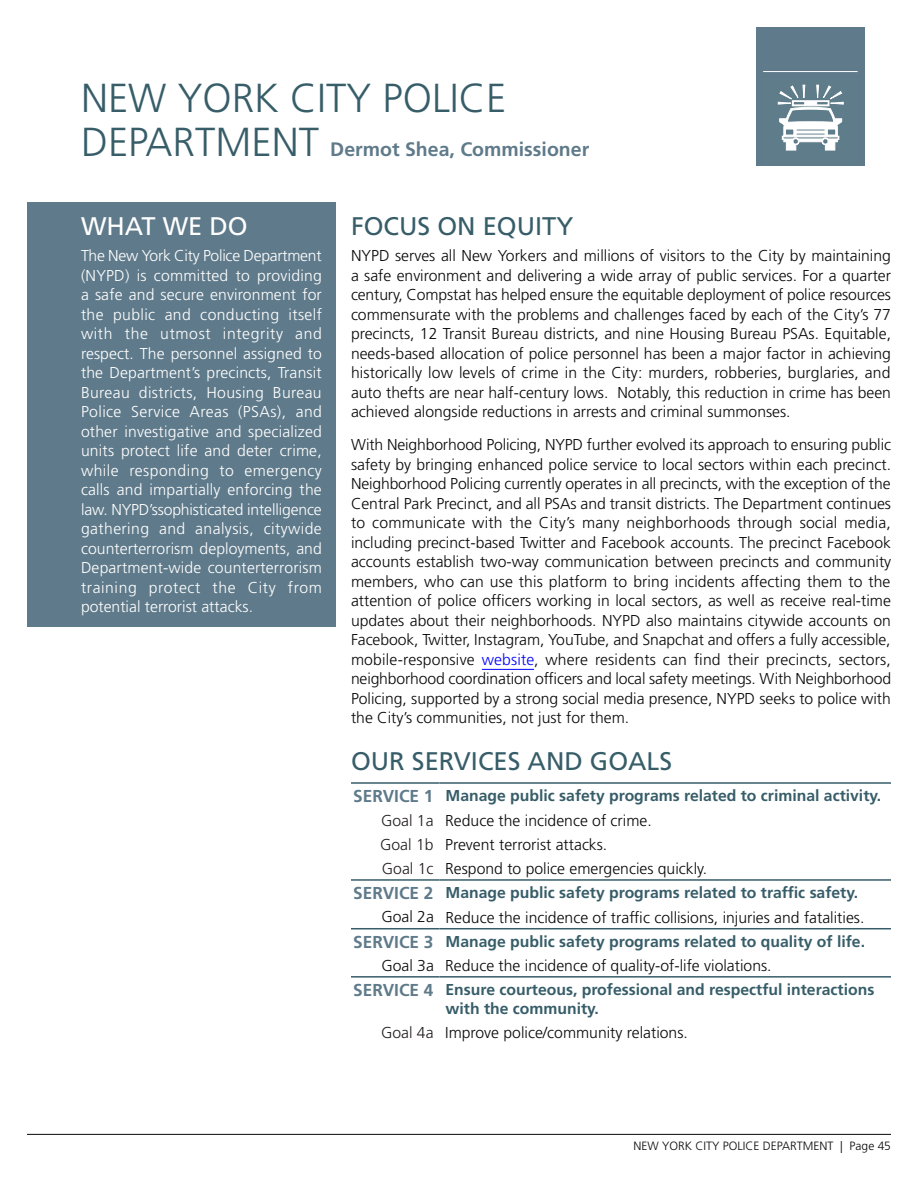
<style>
.page{position:relative;width:918px;height:1188px;background:#fff}
.page>*{position:absolute;margin:0;border:0;box-sizing:border-box;transform-origin:0 0}
.t1{font:300 40.5px "Frutiger LT Std";color:#375d69}
.Headings{font:25.5px "Frutiger LT Std";color:#375d69}
.Heading__What_We_Do{font:25.5px "Frutiger LT Std";color:#fff}
.t2{font:700 19.5px "Frutiger LT Std";color:#5f7a8a}
.Service_Title__1st_p{font:700 17.25px "Frutiger LT Std";color:#5f7a8a}
.Paragraph_Text{font:300 15.75px/19.5px "Frutiger LT Std";color:#09090b;text-align:justify}
.Paragraph_Text__What{font:300 15.75px/19.5px "Frutiger LT Std";color:#fff;text-align:justify}
.Service_Text{font:700 15.75px/19.5px "Frutiger LT Std";color:#375d69}
.Goal_Title__1st_pg{font:300 15.75px "Frutiger LT Std";color:#231f20}
.Goal_Text{font:300 15.75px "Frutiger LT Std";color:#09090b}
.t3{font:300 12px "Frutiger LT Std";color:#09090b}
.s1{font-weight:300;font-size:40.5px;color:#375d69}
.s2{color:#00f}
</style>
<div class="page">
<hr style="left:27px;top:1134px;width:864px;height:1px;background:#09090b">
<div style="left:756px;top:27px;width:108px;height:139px;background:#5f7a8a"></div>
<svg style="left:777px;top:84px;width:67px;height:67px"></svg>
<hr style="left:763px;top:71px;width:95px;height:1px;background:#fff">
<div style="left:27px;top:202px;width:309px;height:424px;background:#5f7a8a"></div>
<hr style="left:482px;top:669px;width:52px;height:1px;background:#00f">
<hr style="left:440px;top:928px;width:451px;height:1px;background:#375d69">
<hr style="left:351px;top:879px;width:89px;height:2px;background:#375d69">
<hr style="left:351px;top:928px;width:89px;height:1px;background:#375d69">
<hr style="left:440px;top:976px;width:451px;height:2px;background:#375d69">
<hr style="left:351px;top:976px;width:89px;height:2px;background:#375d69">
<hr style="left:351px;top:782px;width:89px;height:2px;background:#375d69">
<hr style="left:440px;top:782px;width:451px;height:2px;background:#375d69">
<hr style="left:440px;top:879px;width:451px;height:2px;background:#375d69">
<h1 class="t1" style="left:81px;top:75px;width:427px">NEW YORK CITY POLICE</h1>
<p class="t2" style="left:81px;top:137px;width:510px"><span class="s1">DEPARTMENT</span> Dermot Shea, Commissioner</p>
<p class="Heading__What_We_Do" style="left:81px;top:211px;width:168px">WHAT WE DO</p>
<p class="Paragraph_Text__What" style="left:81px;top:246px;width:242px">The New York City Police Department (NYPD) is committed to providing a safe and secure environment for the public and conducting itself with the utmost integrity and respect. The personnel assigned to the Department’s precincts, Transit Bureau districts, Housing Bureau Police Service Areas (PSAs), and other investigative and specialized units protect life and deter crime, while responding to emergency calls and impartially enforcing the law. NYPD’ssophisticated intelligence gathering and analysis, citywide counterterrorism deployments, and Department-wide counterterrorism training protect the City from potential terrorist attacks.</p>
<p class="Headings" style="left:351px;top:211px;width:224px">FOCUS ON EQUITY</p>
<p class="Paragraph_Text" style="left:351px;top:246px;width:542px">NYPD serves all New Yorkers and millions of visitors to the City by maintaining a safe environment and delivering a wide array of public services. For a quarter century, Compstat has helped ensure the equitable deployment of police resources commensurate with the problems and challenges faced by each of the City’s 77 precincts, 12 Transit Bureau districts, and nine Housing Bureau PSAs. Equitable, needs-based allocation of police personnel has been a major factor in achieving historically low levels of crime in the City: murders, robberies, burglaries, and auto thefts are near half-century lows. Notably, this reduction in crime has been achieved alongside reductions in arrests and criminal summonses.</p>
<p class="Paragraph_Text" style="left:351px;top:435px;width:542px">With Neighborhood Policing, NYPD further evolved its approach to ensuring public safety by bringing enhanced police service to local sectors within each precinct.<br>Neighborhood Policing currently operates in all precincts, with the exception of the Central Park Precinct, and all PSAs and transit districts. The Department continues to communicate with the City’s many neighborhoods through social media, including precinct-based Twitter and Facebook accounts. The precinct Facebook accounts establish two-way communication between precincts and community members, who can use this platform to bring incidents affecting them to the attention of police officers working in local sectors, as well as receive real-time updates about their neighborhoods. NYPD also maintains citywide accounts on Facebook, Twitter, Instagram, YouTube, and Snapchat and offers a fully accessible, mobile-responsive <span class="s2">website</span>, where residents can find their precincts, sectors, neighborhood coordination officers and local safety meetings. With Neighborhood Policing, supported by a strong social media presence, NYPD seeks to police with the City’s communities, not just for them.</p>
<p class="Headings" style="left:351px;top:746px;width:323px">OUR SERVICES AND GOALS</p>
<p class="Service_Title__1st_p" style="left:353px;top:786px;width:82px">SERVICE 1</p>
<p class="Service_Text" style="left:446px;top:786px;width:437px">Manage public safety programs related to criminal activity.</p>
<p class="Goal_Title__1st_pg" style="left:381px;top:812px;width:54px">Goal 1a</p>
<p class="Paragraph_Text" style="left:445px;top:811px;width:208px">Reduce the incidence of crime.</p>
<p class="Goal_Title__1st_pg" style="left:380px;top:836px;width:55px">Goal 1b</p>
<p class="Paragraph_Text" style="left:445px;top:835px;width:164px">Prevent terrorist attacks.</p>
<p class="Goal_Title__1st_pg" style="left:382px;top:860px;width:53px">Goal 1c</p>
<p class="Paragraph_Text" style="left:445px;top:859px;width:263px">Respond to police emergencies quickly.</p>
<p class="Service_Title__1st_p" style="left:353px;top:883px;width:82px">SERVICE 2</p>
<p class="Service_Text" style="left:446px;top:883px;width:414px">Manage public safety programs related to traffic safety.</p>
<p class="Goal_Text" style="left:381px;top:908px;width:54px">Goal 2a</p>
<p class="Paragraph_Text" style="left:446px;top:908px;width:420px">Reduce the incidence of traffic collisions, injuries and fatalities.</p>
<p class="Service_Title__1st_p" style="left:353px;top:932px;width:82px">SERVICE 3</p>
<p class="Service_Text" style="left:446px;top:931px;width:421px">Manage public safety programs related to quality of life.</p>
<p class="Goal_Text" style="left:381px;top:957px;width:54px">Goal 3a</p>
<p class="Paragraph_Text" style="left:445px;top:956px;width:328px">Reduce the incidence of quality-of-life violations.</p>
<p class="Service_Title__1st_p" style="left:353px;top:980px;width:82px">SERVICE 4</p>
<p class="Service_Text" style="left:446px;top:980px;width:430px">Ensure courteous, professional and respectful interactions with the community.</p>
<p class="Goal_Title__1st_pg" style="left:381px;top:1024px;width:54px">Goal 4a</p>
<p class="Paragraph_Text" style="left:445px;top:1023px;width:244px">Improve police/community relations.</p>
<p class="t3" style="left:634px;top:1139px;width:259px">NEW YORK CITY POLICE DEPARTMENT | Page 45</p>
</div>
